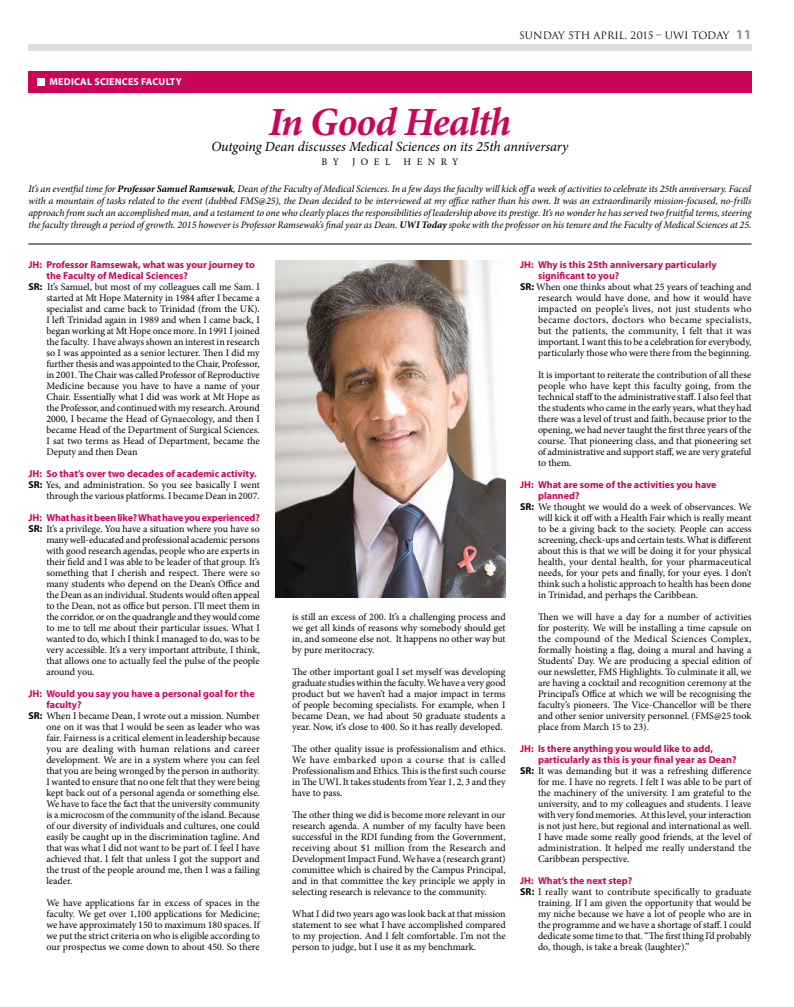
<style>
.page{position:relative;width:794px;height:1007px;background:#fff}
.page>*{position:absolute;margin:0;border:0;box-sizing:border-box;transform-origin:0 0}
.t1{font:italic 700 40px "Minion Pro";letter-spacing:-.025em;color:#cc0559}
.t2{font:italic 14px "Minion Pro";letter-spacing:-.005em;color:#000}
.t3{font:10px/11px "Minion Pro";letter-spacing:-.005em;color:#000;text-align:justify}
.t4{font:italic 10px/12px "Minion Pro";letter-spacing:-.01em;color:#000;text-align:justify}
.t5{font:700 10px/11px "Myriad Pro";color:#cc0559}
.t6{font:10px "Trajan";color:#000}
.t7{font:700 10px "Myriad Pro";letter-spacing:.02em;color:#fff}
.s1{font-family:"Myriad Pro";font-weight:700;font-size:14px;color:#939598}
.s2{font-weight:700}
.s3{font-family:"Myriad Pro";font-weight:700}
</style>
<div class="page">
<div style="left:28px;top:44px;width:723px;height:7px;background:#dcddde"></div>
<div style="left:28px;top:71px;width:723px;height:21px;background:#cc0559"></div>
<div style="left:37px;top:78px;width:8px;height:8px;background:#fff"></div>
<hr style="left:28px;top:244px;width:723px;height:1px;background:#000">
<img style="left:275px;top:260px;width:230px;height:337px">
<p class="t7" style="left:50px;top:75px;width:134px">MEDICAL SCIENCES FACULTY</p>
<p class="t6" style="left:519px;top:29px;width:234px">SUNDAY 5TH APRIL, 2015 – UWI TODAY <span class="s1">11</span></p>
<h1 class="t1" style="left:268px;top:94px;width:244px">In Good Health</h1>
<h2 class="t2" style="left:211px;top:137px;width:359px">Outgoing Dean discusses Medical Sciences on its 25th anniversary</h2>
<p class="t3" style="left:321px;top:156px;width:17px">B y</p>
<p class="t3" style="left:352px;top:156px;width:19px">J oe</p>
<p class="t3" style="left:385px;top:156px;width:7px">l</p>
<p class="t3" style="left:403px;top:156px;width:25px">H enry</p>
<p class="t4" style="left:28px;top:183px;width:724px">It’s an eventful time for <span class="s2">Professor Samuel Ramsewak</span>, Dean of the Faculty of Medical Sciences. In a few days the faculty will kick offa week of activities to celebrate its 25th anniversary. Faced with a mountain of tasks related to the event (dubbed FMS@25), the Dean decided to be interviewed at my office rather than his own. It was an extraordinarily mission-focused, no-frills approach from such an accomplished man, and a testament to one who clearly places the responsibilities of leadership above its prestige. It’s no wonder he has served two fruitful terms, steering the faculty through a period of growth. 2015 however is Professor Ramsewak’s final year as Dean. <span class="s2">UWI Today</span> spoke with the professor on his tenure and the Faculty of Medical Sciences at 25.</p>
<p class="t5" style="left:538px;top:258px;width:180px;text-indent:-18px">JH: Why is this 25th anniversary particularly significant to you?</p>
<p class="t3" style="left:538px;top:281px;width:215px;text-indent:-18px"><span class="s3">SR:</span> When one thinks about what 25 years of teaching and research would have done, and how it would have impacted on people’s lives, not just students who became doctors, doctors who became specialists, but the patients, the community, I felt that it was important. I want this to be a celebration for everybody, particularly those who were there from the beginning.</p>
<p class="t3" style="left:538px;top:369px;width:215px">It is important to reiterate the contribution of all these people who have kept this faculty going, from the technical staff to the administrative staff. I also feel that the students who came in the early years, what they had there was a level of trust and faith, because prior to the opening, we had never taught the first three years of the course. That pioneering class, and that pioneering set of administrative and support staff, we are very grateful to them.</p>
<p class="t5" style="left:538px;top:478px;width:180px;text-indent:-18px">JH: What are some of the activities you have planned?</p>
<p class="t3" style="left:538px;top:501px;width:215px;text-indent:-18px"><span class="s3">SR:</span> We thought we would do a week of observances. We will kick it off with a Health Fair which is really meant to be a giving back to the society. People can access screening, check-ups and certain tests. What is different about this is that we will be doing it for your physical health, your dental health, for your pharmaceutical needs, for your pets and finally, for your eyes. I don’t think such a holistic approach to health has been done in Trinidad, and perhaps the Caribbean.</p>
<p class="t3" style="left:538px;top:611px;width:215px">Then we will have a day for a number of activities for posterity. We will be installing a time capsule on the compound of the Medical Sciences Complex, formally hoisting a flag, doing a mural and having a Students’ Day. We are producing a special edition of our newsletter, FMS Highlights. To culminate it all, we are having a cocktail and recognition ceremony at the Principal’s Office at which we will be recognising the faculty’s pioneers. The Vice-Chancellor will be there and other senior university personnel. (FMS@25 took place from March 15 to 23).</p>
<p class="t5" style="left:538px;top:742px;width:200px;text-indent:-18px">JH: Is there anything you would like to add, particularly as this is your final year as Dean?</p>
<p class="t3" style="left:538px;top:765px;width:215px;text-indent:-18px"><span class="s3">SR:</span> It was demanding but it was a refreshing difference for me. I have no regrets. I felt I was able to be part of the machinery of the university. I am grateful to the university, and to my colleagues and students. I leave with very fond memories. At this level, your interaction is not just here, but regional and international as well.<br>I have made some really good friends, at the level of administration. It helped me really understand the Caribbean perspective.</p>
<p class="t5" style="left:520px;top:874px;width:114px">JH: What’s the next step?</p>
<p class="t3" style="left:538px;top:886px;width:215px;text-indent:-18px"><span class="s3">SR:</span> I really want to contribute specifically to graduate training. If I am given the opportunity that would be my niche because we have a lot of people who are in the programme and we have a shortage of staff. I could dedicate some time to that. “The first thing I’d probably do, though, is take a break (laughter).”</p>
<p class="t5" style="left:46px;top:258px;width:210px;text-indent:-18px">JH: Professor Ramsewak, what was your journey to the Faculty of Medical Sciences?</p>
<p class="t3" style="left:46px;top:281px;width:215px;text-indent:-18px"><span class="s3">SR:</span> It’s Samuel, but most of my colleagues call me Sam. I started at Mt Hope Maternity in 1984 after I became a specialist and came back to Trinidad (from the UK).<br>I left Trinidad again in 1989 and when I came back, I began working at Mt Hope once more. In 1991 I joined the faculty. I have always shown an interest in research so I was appointed as a senior lecturer. Then I did my further thesis and was appointed to the Chair, Professor, in 2001. The Chair was called Professor of Reproductive Medicine because you have to have a name of your Chair. Essentially what I did was work at Mt Hope as the Professor, and continued with my research. Around 2000, I became the Head of Gynaecology, and then I became Head of the Department of Surgical Sciences.<br>I sat two terms as Head of Department, became the Deputy and then Dean</p>
<p class="t5" style="left:28px;top:467px;width:230px">JH: So that’s over two decades of academic activity.</p>
<p class="t3" style="left:28px;top:479px;width:233px;text-align:right"><span class="s3">SR:</span> Yes, and administration. So you see basically I went through the various platforms. I became Dean in 2007.</p>
<p class="t5" style="left:28px;top:511px;width:233px">JH: What has it been like? What have you experienced?</p>
<p class="t3" style="left:46px;top:523px;width:215px;text-indent:-18px"><span class="s3">SR:</span> It’s a privilege. You have a situation where you have so many well-educated and professional academic persons with good research agendas, people who are experts in their field and I was able to be leader of that group. It’s something that I cherish and respect. There were so many students who depend on the Dean’s Office and the Dean as an individual. Students would often appeal to the Dean, not as office but person. I’ll meet them in the corridor, or on the quadrangle and they would come to me to tell me about their particular issues. What I wanted to do, which I think I managed to do, was to be very accessible. It’s a very important attribute, I think, that allows one to actually feel the pulse of the people around you.</p>
<p class="t5" style="left:46px;top:687px;width:210px;text-indent:-18px">JH: Would you say you have a personal goal for the faculty?</p>
<p class="t3" style="left:46px;top:710px;width:215px;text-indent:-18px"><span class="s3">SR:</span> When I became Dean, I wrote out a mission. Number one on it was that I would be seen as leader who was fair. Fairness is a critical element in leadership because you are dealing with human relations and career development. We are in a system where you can feel that you are being wronged by the person in authority.<br>I wanted to ensure that no one felt that they were being kept back out of a personal agenda or something else.<br>We have to face the fact that the university community is a microcosm of the community of the island. Because of our diversity of individuals and cultures, one could easily be caught up in the discrimination tagline. And that was what I did not want to be part of. I feel I have achieved that. I felt that unless I got the support and the trust of the people around me, then I was a failing leader.</p>
<p class="t3" style="left:46px;top:897px;width:215px">We have applications far in excess of spaces in the faculty. We get over 1,100 applications for Medicine; we have approximately 150 to maximum 180 spaces. If we put the strict criteria on who is eligible according to our prospectus we come down to about 450. So there</p>
<p class="t3" style="left:292px;top:611px;width:215px">is still an excess of 200. It’s a challenging process and we get all kinds of reasons why somebody should get in, and someone else not. It happens no other way but by pure meritocracy.</p>
<p class="t3" style="left:292px;top:666px;width:215px">The other important goal I set myself was developing graduate studies within the faculty. We have a very good product but we haven’t had a major impact in terms of people becoming specialists. For example, when I became Dean, we had about 50 graduate students a year. Now, it’s close to 400. So it has really developed.</p>
<p class="t3" style="left:292px;top:743px;width:215px">The other quality issue is professionalism and ethics.<br>We have embarked upon a course that is called Professionalism and Ethics. This is the first such course in The UWI. It takes students from Year 1, 2, 3 and they have to pass.</p>
<p class="t3" style="left:292px;top:809px;width:215px">The other thing we did is become more relevant in our research agenda. A number of my faculty have been successful in the RDI funding from the Government, receiving about $1 million from the Research and Development Impact Fund. We have a (research grant) committee which is chaired by the Campus Principal, and in that committee the key principle we apply in selecting research is relevance to the community.</p>
<p class="t3" style="left:292px;top:908px;width:215px">What I did two years ago was look back at that mission statement to see what I have accomplished compared to my projection. And I felt comfortable. I’m not the person to judge, but I use it as my benchmark.</p>
</div>
